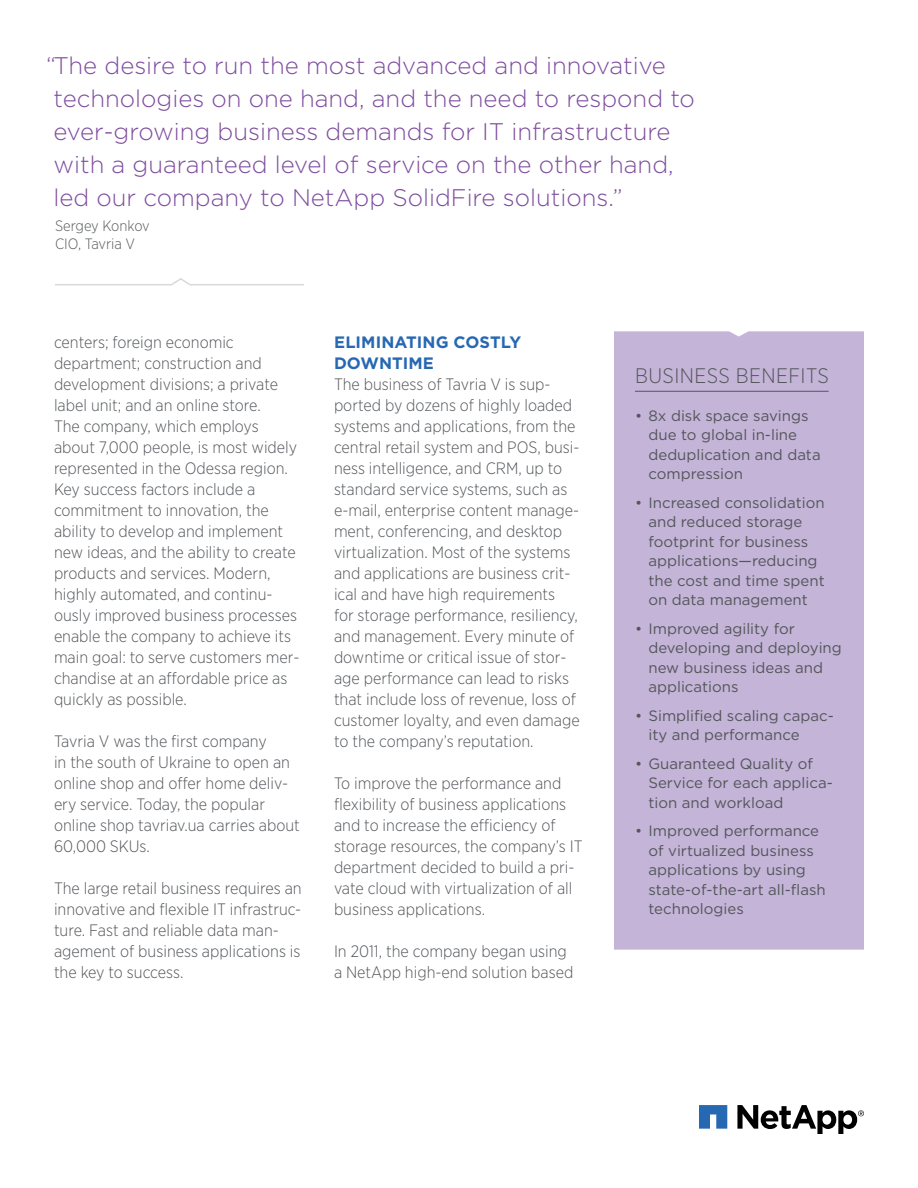
<style>
.page{position:relative;width:918px;height:1188px;background:#fff}
.page>*{position:absolute;margin:0;border:0;box-sizing:border-box;transform-origin:0 0}
.t1{font:300 24px/33px "Gotham HTF";color:#7e4c9e}
.t2{font:300 21px "Gotham Narrow";letter-spacing:.02em;color:#53565a}
.t3{font:300 16.5px/21px "Gotham Narrow";color:#53565a}
.t4{font:700 16.5px/21px "Gotham HTF";color:#2768b3}
.t5{font:15px/19.5px "Gotham HTF";color:#53565a}
.t6{font:300 15px/18px "Gotham Narrow";color:#585a5c}
</style>
<div class="page">
<svg style="left:699px;top:1105px;width:28px;height:24px"></svg>
<svg style="left:737px;top:1105px;width:127px;height:29px"></svg>
<svg style="left:55px;top:278px;width:249px;height:8px"></svg>
<div style="left:614px;top:331px;width:250px;height:619px;background:#c4b4d8"></div>
<hr style="left:635px;top:391px;width:194px;height:1px;background:#53565a">
<p class="t1" style="left:54px;top:49px;width:643px;text-indent:-8px">“The desire to run the most advanced and innovative technologies on one hand, and the need to respond to ever-growing business demands for IT infrastructure with a guaranteed level of service on the other hand, led our company to NetApp SolidFire solutions.”</p>
<p class="t6" style="left:55px;top:217px;width:96px">Sergey Konkov<br>CIO, Tavria V</p>
<p class="t3" style="left:54px;top:331px;width:247px">centers; foreign economic department; construction and development divisions; a private label unit; and an online store.<br>The company, which employs about 7,000 people, is most widely represented in the Odessa region.<br>Key success factors include a commitment to innovation, the ability to develop and implement new ideas, and the ability to create products and services. Modern, highly automated, and continu&shy;ously improved business processes enable the company to achieve its main goal: to serve customers mer&shy;chandise at an affordable price as quickly as possible.</p>
<p class="t3" style="left:54px;top:730px;width:247px">Tavria V was the first company<br>in the south of Ukraine to open an online shop and offer home deliv&shy;ery service. Today, the popular online shop tavriav.ua carries about<br>60,000 SKUs.</p>
<p class="t3" style="left:54px;top:877px;width:249px">The large retail business requires an innovative and flexible IT infrastruc&shy;ture. Fast and reliable data man&shy;agement of business applications is the key to success.</p>
<p class="t4" style="left:334px;top:331px;width:189px">ELIMINATING COSTLY<br>DOWNTIME</p>
<p class="t3" style="left:334px;top:373px;width:247px">The business of Tavria V is sup&shy;ported by dozens of highly loaded systems and applications, from the central retail system and POS, busi&shy;ness intelligence, and CRM, up to standard service systems, such as e-mail, enterprise content manage&shy;ment, conferencing, and desktop virtualization. Most of the systems and applications are business crit&shy;ical and have high requirements<br>for storage performance, resiliency, and management. Every minute of downtime or critical issue of stor&shy;age performance can lead to risks that include loss of revenue, loss of customer loyalty, and even damage to the company’s reputation.</p>
<p class="t3" style="left:334px;top:772px;width:250px">To improve the performance and flexibility of business applications and to increase the efficiency of storage resources, the company’s IT department decided to build a pri&shy;vate cloud with virtualization of all business applications.</p>
<p class="t3" style="left:334px;top:941px;width:241px">In 2011, the company began using a NetApp high-end solution based</p>
<p class="t2" style="left:635px;top:363px;width:196px">BUSINESS BENEFITS</p>
<p class="t5" style="left:648px;top:406px;width:174px;text-indent:-14px">• 8x disk space savings due to global in-line deduplication and data compression</p>
<p class="t5" style="left:648px;top:493px;width:178px;text-indent:-14px">• Increased consolidation and reduced storage footprint for business applications—reducing the cost and time spent on data management</p>
<p class="t5" style="left:648px;top:619px;width:195px;text-indent:-14px">• Improved agility for developing and deploying new business ideas and applications</p>
<p class="t5" style="left:648px;top:706px;width:187px;text-indent:-14px">• Simplified scaling capac&shy;ity and performance</p>
<p class="t5" style="left:648px;top:754px;width:186px;text-indent:-14px">• Guaranteed Quality of<br>Service for each applica&shy;tion and workload</p>
<p class="t5" style="left:648px;top:821px;width:179px;text-indent:-14px">• Improved performance of virtualized business applications by using state-of-the-art all-flash technologies</p>
</div>
